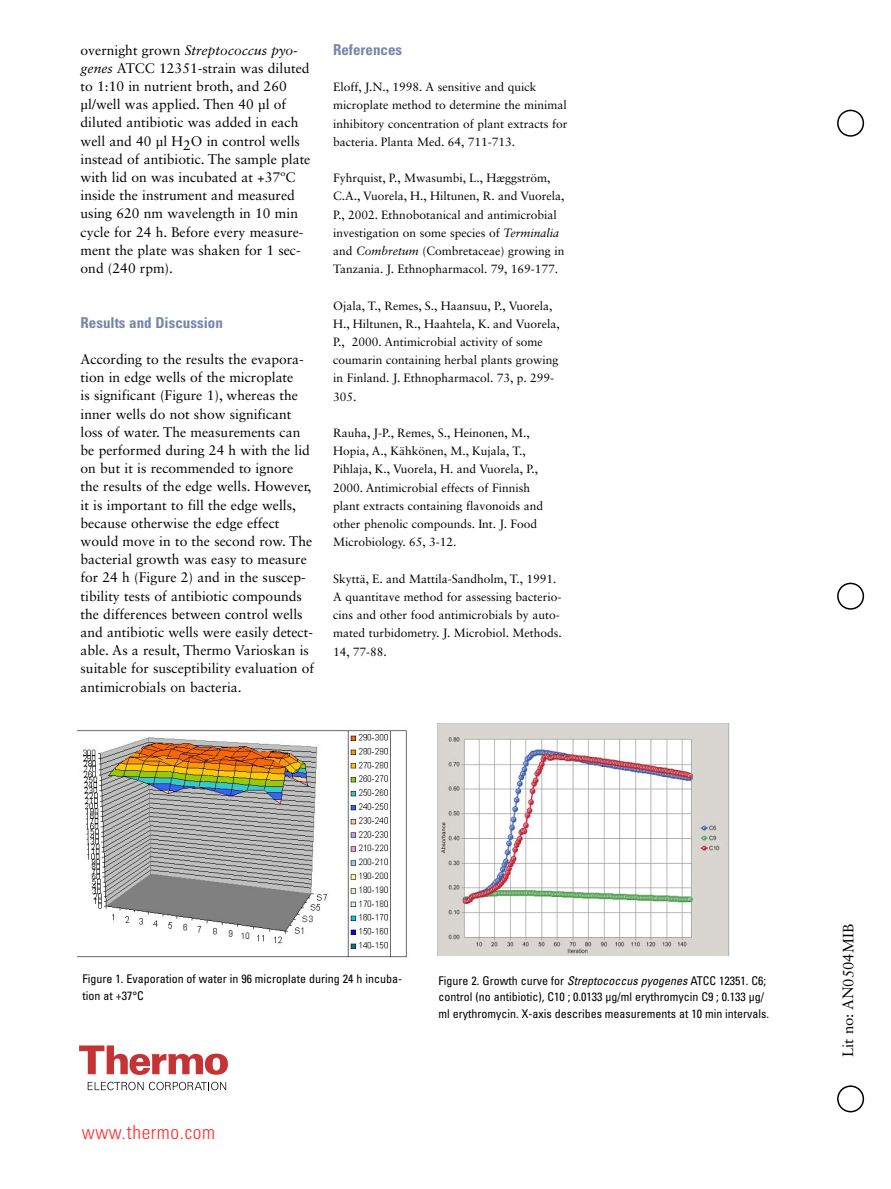
<style>
.page{position:relative;width:891px;height:1189px;background:#fff}
.page>*{position:absolute;margin:0;border:0;box-sizing:border-box;transform-origin:0 0}
.t1{font:300 condensed 19.5px "Univers LT Std";letter-spacing:.03em;color:#ff2f2e}
.SUB_head{font:700 condensed 15px "Univers LT Std";color:#7486ab}
.t2{font:15px "Sabon LT Std";letter-spacing:-.005em;color:#000}
.body_copy{font:13.8px/18.1px "Sabon LT Std";color:#000}
.body_copy-2{font:12px/18.1px "Sabon LT Std";color:#000}
.t3{font:condensed 12px/16.5px "Univers LT Std";color:#000}
.s1{font-style:italic}
</style>
<div class="page">
<div style="left:837px;top:1085px;width:27px;height:27px;border:2px solid #000;border-radius:50%"></div>
<div style="left:837px;top:582px;width:27px;height:27px;border:2px solid #000;border-radius:50%"></div>
<div style="left:837px;top:110px;width:27px;height:27px;border:2px solid #000;border-radius:50%"></div>
<svg style="left:79px;top:1045px;width:149px;height:29px"></svg>
<svg style="left:88px;top:1081px;width:138px;height:8px"></svg>
<img style="left:77px;top:730px;width:330px;height:228px">
<img style="left:437px;top:723px;width:293px;height:231px">
<p class="body_copy" style="left:81px;top:41px;width:231px">overnight grown <span class="s1">Streptococcus pyo&shy;genes</span> ATCC 12351-strain was diluted to 1:10 in nutrient broth, and 260 µl/well was applied. Then 40 µl of diluted antibiotic was added in each well and 40 µl H2O in control wells instead of antibiotic. The sample plate with lid on was incubated at +37ºC inside the instrument and measured using 620 nm wavelength in 10 min cycle for 24 h. Before every measure&shy;ment the plate was shaken for 1 sec&shy;ond (240 rpm).</p>
<p class="SUB_head" style="left:81px;top:313px;width:144px">Results and Discussion</p>
<p class="body_copy" style="left:81px;top:350px;width:235px">According to the results the evapora&shy;tion in edge wells of the microplate<br>is significant (Figure 1), whereas the inner wells do not show significant loss of water. The measurements can be performed during 24 h with the lid on but it is recommended to ignore the results of the edge wells. However, it is important to fill the edge wells, because otherwise the edge effect would move in to the second row. The bacterial growth was easy to measure for 24 h (Figure 2) and in the suscep&shy;tibility tests of antibiotic compounds the differences between control wells and antibiotic wells were easily detect&shy;able. As a result, Thermo Varioskan is suitable for susceptibility evaluation of antimicrobials on bacteria.</p>
<p class="SUB_head" style="left:333px;top:40px;width:71px">References</p>
<p class="body_copy-2" style="left:333px;top:78px;width:236px">Eloff, J.N., 1998. A sensitive and quick microplate method to determine the minimal inhibitory concentration of plant extracts for bacteria. Planta Med. 64, 711-713.</p>
<p class="body_copy-2" style="left:333px;top:169px;width:233px">Fyhrquist, P., Mwasumbi, L., Hæggström, C.A., Vuorela, H., Hiltunen, R. and Vuorela, P., 2002. Ethnobotanical and antimicrobial investigation on some species of <span class="s1">Terminalia </span>and <span class="s1">Combretum</span> (Combretaceae) growing in Tanzania. J. Ethnopharmacol. 79, 169-177.</p>
<p class="body_copy-2" style="left:333px;top:296px;width:228px">Ojala, T., Remes, S., Haansuu, P., Vuorela, H., Hiltunen, R., Haahtela, K. and Vuorela, P., 2000. Antimicrobial activity of some coumarin containing herbal plants growing in Finland. J. Ethnopharmacol. 73, p. 299- 305.</p>
<p class="body_copy-2" style="left:333px;top:423px;width:212px">Rauha, J-P., Remes, S., Heinonen, M., Hopia, A., Kähkönen, M., Kujala, T., Pihlaja, K., Vuorela, H. and Vuorela, P., 2000. Antimicrobial effects of Finnish plant extracts containing flavonoids and other phenolic compounds. Int. J. Food Microbiology. 65, 3-12.</p>
<p class="body_copy-2" style="left:333px;top:569px;width:230px">Skyttä, E. and Mattila-Sandholm, T., 1991.<br>A quantitave method for assessing bacterio&shy;cins and other food antimicrobials by auto&shy;mated turbidometry. J. Microbiol. Methods.<br>14, 77-88.</p>
<p class="t3" style="left:82px;top:970px;width:321px">Figure 1. Evaporation of water in 96 microplate during 24 h incuba&shy;tion at +37°C</p>
<p class="t3" style="left:439px;top:971px;width:332px">Figure 2. Growth curve for <span class="s1">Streptococcus pyogenes</span> ATCC 12351. C6; control (no antibiotic), C10 ; 0.0133 µg/ml erythromycin C9 ; 0.133 µg/ ml erythromycin. X-axis describes measurements at 10 min intervals.</p>
<p class="t1" style="left:82px;top:1119px;width:135px">www.thermo.com</p>
<p class="t2" style="left:839px;top:1056px;width:134px;rotate:-90deg">Lit no: AN0504MIB</p>
</div>
